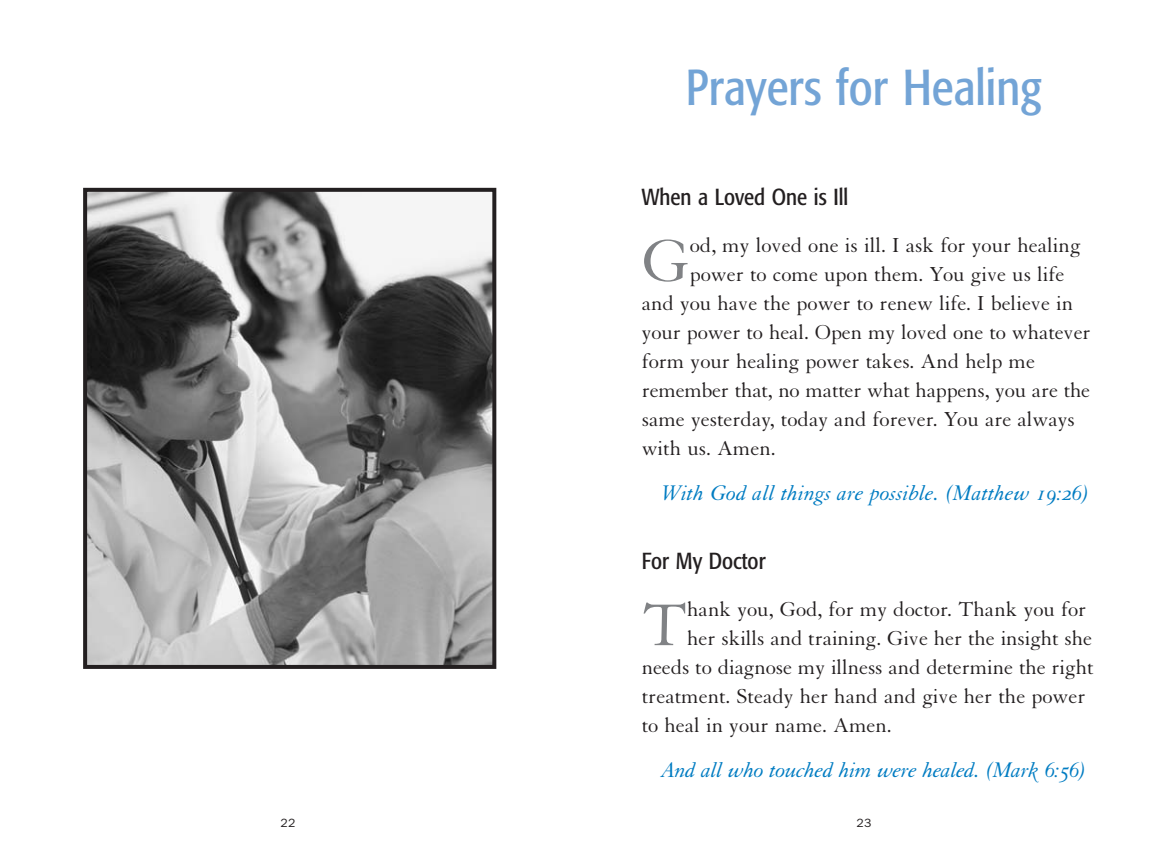
<style>
.page{position:relative;width:1152px;height:864px;background:#fff}
.page>*{position:absolute;margin:0;border:0;box-sizing:border-box;transform-origin:0 0}
.t1{font:64.8px "Granjon";color:#808285}
.t2{font:condensed 50px "Formata";color:#73a4d6}
.t3{font:23px "Granjon Italic Os F";color:#007cc2}
.t4{font:condensed 23px "Formata";color:#231f20}
.t5{font:22px "Granjon";color:#231f20}
.t6{font:12px "Franklin Gothic";color:#231f20}
</style>
<div class="page">
<img style="left:88px;top:193px;width:403px;height:471px">
<div style="left:83px;top:188px;width:413px;height:481px;border:4px solid #231f20"></div>
<p class="t6" style="left:281px;top:816px;width:16px">22</p>
<h2 class="t2" style="left:686px;top:67px;width:358px">Prayers for Healing</h2>
<p class="t4" style="left:642px;top:187px;width:208px">When a Loved One is Ill</p>
<h1 class="t1" style="left:642px;top:237px;width:50px">G</h1>
<p class="t5" style="left:690px;top:237px;width:392px">od, my loved one is ill. I ask for your healing</p>
<p class="t5" style="left:690px;top:266px;width:376px">power to come upon them. You give us life</p>
<p class="t5" style="left:642px;top:295px;width:433px">and you have the power to renew life. I believe in</p>
<p class="t5" style="left:642px;top:324px;width:450px">your power to heal. Open my loved one to whatever</p>
<p class="t5" style="left:642px;top:353px;width:395px">form your healing power takes. And help me</p>
<p class="t5" style="left:642px;top:382px;width:450px">remember that, no matter what happens, you are the</p>
<p class="t5" style="left:642px;top:411px;width:435px">same yesterday, today and forever. You are always</p>
<p class="t5" style="left:642px;top:440px;width:135px">with us. Amen.</p>
<p class="t3" style="left:662px;top:486px;width:430px">With God all things are possible. (Matthew 19:26)</p>
<p class="t4" style="left:642px;top:551px;width:126px">For My Doctor</p>
<h1 class="t1" style="left:642px;top:601px;width:47px">T</h1>
<p class="t5" style="left:687px;top:601px;width:401px">hank you, God, for my doctor. Thank you for</p>
<p class="t5" style="left:687px;top:630px;width:406px">her skills and training. Give her the insight she</p>
<p class="t5" style="left:642px;top:659px;width:453px">needs to diagnose my illness and determine the right</p>
<p class="t5" style="left:642px;top:688px;width:445px">treatment. Steady her hand and give her the power</p>
<p class="t5" style="left:642px;top:717px;width:252px">to heal in your name. Amen.</p>
<p class="t3" style="left:662px;top:763px;width:427px">And all who touched him were healed. (Mark 6:56)</p>
<p class="t6" style="left:857px;top:816px;width:16px">23</p>
</div>
